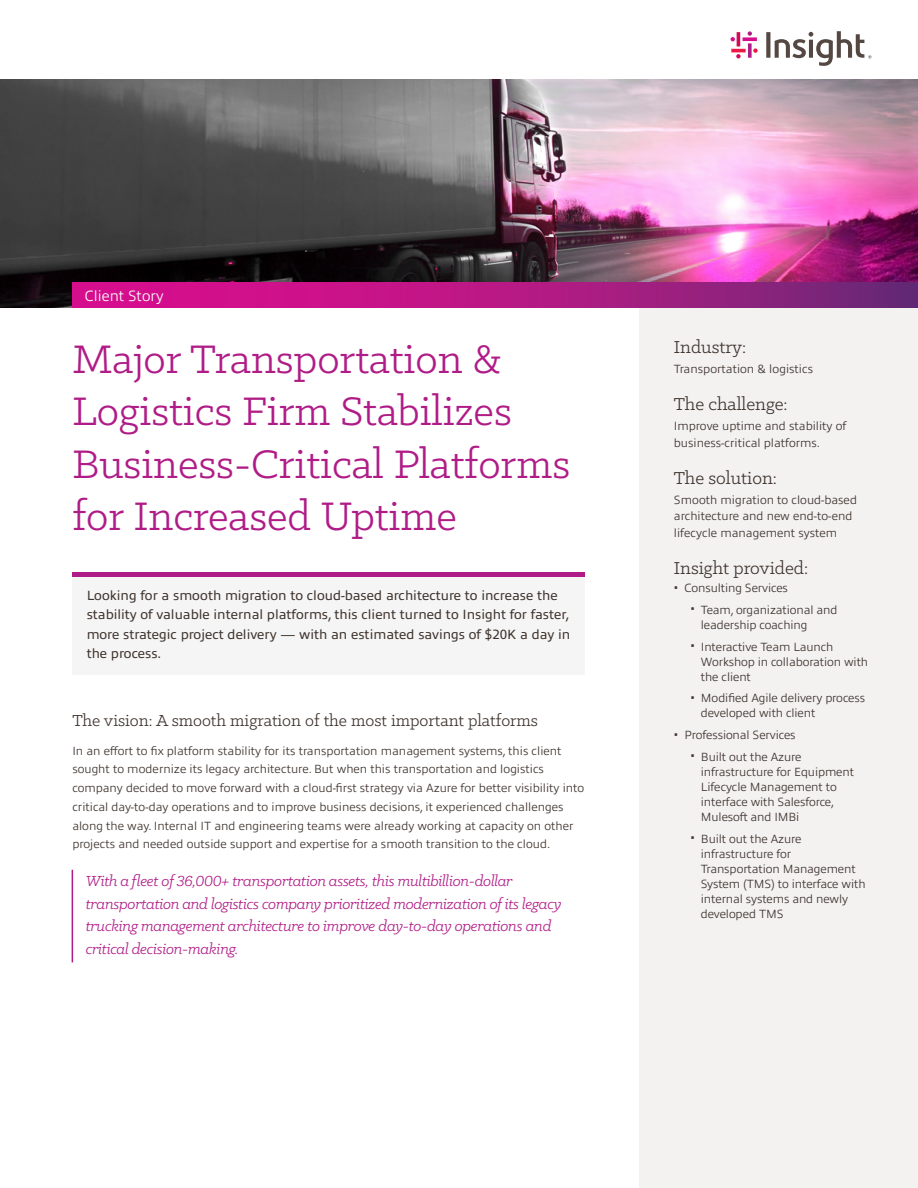
<style>
.page{position:relative;width:918px;height:1188px;background:#fff}
.page>*{position:absolute;margin:0;border:0;box-sizing:border-box;transform-origin:0 0}
.Page_title{font:45px/52.5px "Klinic Slab";color:#b01c87}
.Sidebar_Title{font:19.5px "Klinic Slab";color:#3e332d}
.t1{font:18px "Klinic Slab";color:#3e332d}
.Callout{font:italic 16.5px/22.5px "Klinic Slab";letter-spacing:-.02em;color:#b01c87}
.Document_type{font:300 15px "Allumi Pro";color:#fff}
.Intro_Blurb{font:13.5px/19.5px "Allumi Pro";color:#3e332d}
.Body{font:300 12px/15px "Allumi Pro";color:#3e332d}
.Sidebar_Body{font:300 12px/16.5px "Allumi Pro";color:#3e332d}
.s1{font-size:13.5px}
</style>
<div class="page">
<img style="left:0;top:80px;width:918px;height:227px">
<div style="left:639px;top:301px;width:279px;height:887px;background:#f3f2f1"></div>
<svg style="left:72px;top:283px;width:846px;height:24px;background:#af1983"></svg>
<div style="left:72px;top:577px;width:513px;height:97px;background:#f6f5f5"></div>
<hr style="left:72px;top:573px;width:513px;height:4px;background:#b01c87">
<svg style="left:748px;top:43px;width:4px;height:15px"></svg>
<svg style="left:748px;top:31px;width:4px;height:5px"></svg>
<hr style="left:737px;top:32px;width:3px;height:14px;background:#d30b55">
<svg style="left:736px;top:54px;width:5px;height:4px"></svg>
<svg style="left:743px;top:37px;width:14px;height:4px"></svg>
<svg style="left:731px;top:37px;width:4px;height:4px"></svg>
<hr style="left:731px;top:49px;width:15px;height:3px;background:#ed1944">
<svg style="left:753px;top:48px;width:5px;height:5px"></svg>
<svg style="left:766px;top:31px;width:105px;height:35px"></svg>
<hr style="left:72px;top:870px;width:1px;height:92px;background:#b01c87">
<p class="Document_type" style="left:85px;top:284px;width:80px">Client Story</p>
<h1 class="Page_title" style="left:72px;top:331px;width:499px">Major Transportation &amp;<br>Logistics Firm Stabilizes<br>Business-Critical Platforms for Increased Uptime</h1>
<p class="Intro_Blurb" style="left:87px;top:584px;width:485px">Looking for a smooth migration to cloud-based architecture to increase the stability of valuable internal platforms, this client turned to Insight for faster, more strategic project delivery — with an estimated savings of $20K a day in the process.</p>
<h1 class="t1" style="left:72px;top:709px;width:467px">The vision: A smooth migration of the most important platforms</h1>
<p class="Body" style="left:72px;top:740px;width:513px;line-height:18.8px">In an effort to fix platform stability for its transportation management systems, this client sought to modernize its legacy architecture. But when this transportation and logistics company decided to move forward with a cloud-first strategy via Azure for better visibility into critical day-to-day operations and to improve business decisions, it experienced challenges along the way. Internal IT and engineering teams were already working at capacity on other projects and needed outside support and expertise for a smooth transition to the cloud.</p>
<p class="Callout" style="left:86px;top:870px;width:477px">With a fleet of 36,000+ transportation assets, this multibillion-dollar transportation and logistics company prioritized modernization of its legacy trucking management architecture to improve day-to-day operations and critical decision-making.</p>
<p class="Sidebar_Title" style="left:674px;top:335px;width:74px">Industry:</p>
<p class="Sidebar_Body" style="left:674px;top:360px;width:141px">Transportation &amp; logistics</p>
<p class="Sidebar_Title" style="left:674px;top:392px;width:115px">The challenge:</p>
<p class="Sidebar_Body" style="left:674px;top:417px;width:174px">Improve uptime and stability of business-critical platforms.</p>
<p class="Sidebar_Title" style="left:674px;top:465px;width:104px">The solution:</p>
<p class="Sidebar_Body" style="left:674px;top:490px;width:185px">Smooth migration to cloud-based architecture and new end-to-end lifecycle management system</p>
<p class="Sidebar_Title" style="left:674px;top:555px;width:136px">Insight provided:</p>
<p class="Body" style="left:674px;top:580px;width:116px"><span class="s1">•</span> Consulting Services</p>
<p class="Body" style="left:701px;top:601px;width:138px;text-indent:-10px"><span class="s1">•</span> Team, organizational and leadership coaching</p>
<p class="Body" style="left:701px;top:638px;width:169px;text-indent:-10px"><span class="s1">•</span> Interactive Team Launch<br>Workshop in collaboration with the client</p>
<p class="Body" style="left:701px;top:690px;width:166px;text-indent:-10px"><span class="s1">•</span> Modified Agile delivery process developed with client</p>
<p class="Body" style="left:674px;top:727px;width:123px"><span class="s1">•</span> Professional Services</p>
<p class="Body" style="left:701px;top:748px;width:155px;text-indent:-10px"><span class="s1">•</span> Built out the Azure infrastructure for Equipment<br>Lifecycle Management to interface with Salesforce,<br>Mulesoft and IMBi</p>
<p class="Body" style="left:701px;top:830px;width:166px;text-indent:-10px"><span class="s1">•</span> Built out the Azure infrastructure for<br>Transportation Management<br>System (TMS) to interface with internal systems and newly developed TMS</p>
</div>
